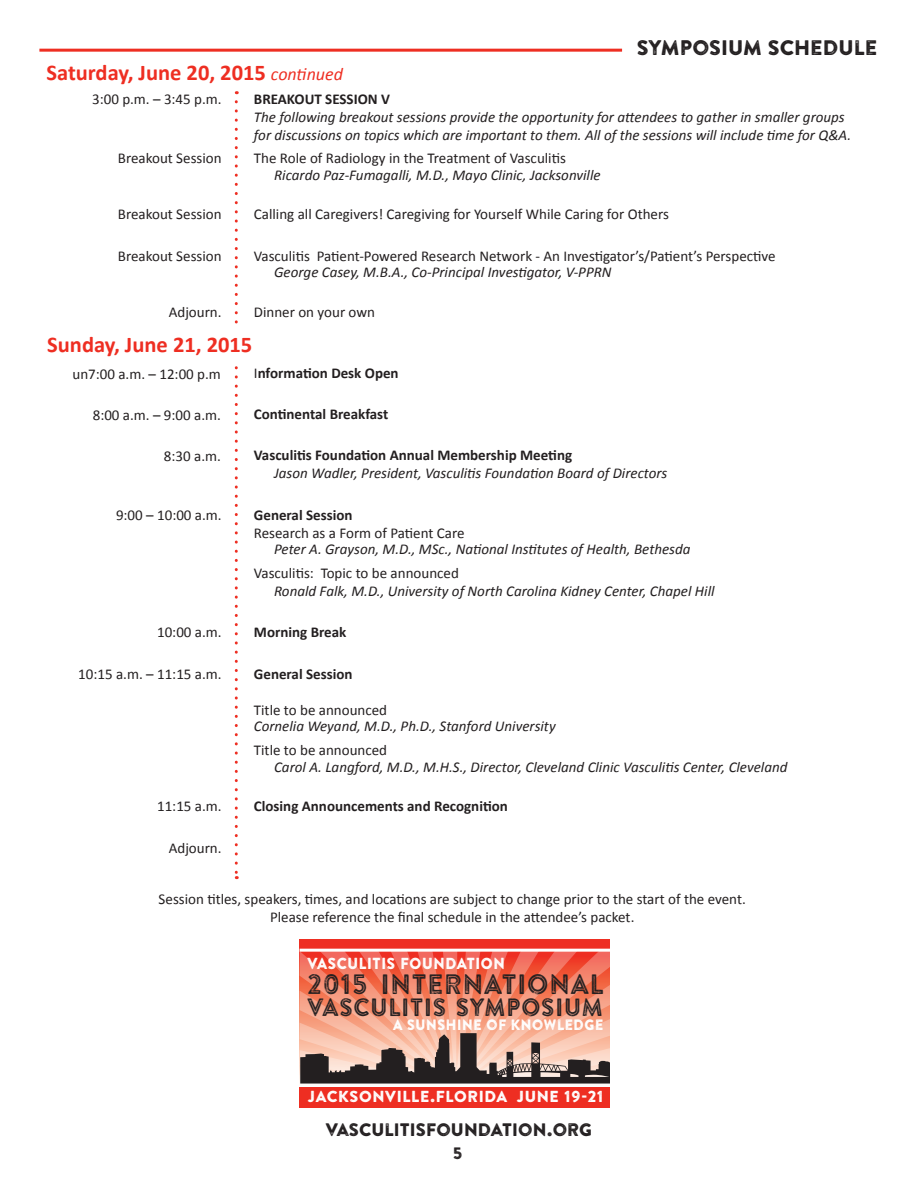
<style>
.page{position:relative;width:918px;height:1188px;background:#fff}
.page>*{position:absolute;margin:0;border:0;box-sizing:border-box;transform-origin:0 0}
.t1{font:27.9px "Brandon Printed Inline";letter-spacing:.01em;color:#231f20;scale:.94 1}
.t2{font:24.9px "Brandon Printed Inline";letter-spacing:.01em;color:#231f20;scale:.94 1}
.t3{font:700 22.5px "Calibri";color:#ee2e22}
.t4{font:21px "Brandon Printed One";letter-spacing:-.03em;color:#231f20}
.t5{font:18px "Brandon Printed One";letter-spacing:-.03em;color:#231f20}
.t6{font:16.5px "Brandon Printed One";color:#231f20}
.t7{font:15.9px "Brandon Printed One";color:#fff}
.t8{font:15.9px "Brandon Printed One";color:#fff;scale:.94 1}
.t9{font:15px "Calibri";color:#231f20}
.t10{font:italic 15px/18px "Calibri";color:#231f20}
.t11{font:700 15px "Calibri";color:#231f20}
.t12{font:15px "Brandon Printed One";color:#fff;scale:.94 1}
.s1{font-weight:400;font-style:italic;font-size:18px}
.s2{font-weight:400}
</style>
<div class="page">
<svg style="left:235px;top:102px;width:3px;height:777px"></svg>
<div style="left:40px;top:329px;width:841px;height:32px;background:#fff"></div>
<hr style="left:39px;top:49px;width:583px;height:3px;background:#ee2e22">
<div style="left:300px;top:940px;width:310px;height:168px;background:#ee2e22"></div>
<svg style="left:300px;top:952px;width:310px;height:135px;background:#d48773"></svg>
<hr style="left:300px;top:949px;width:310px;height:3px;background:#fff">
<p class="t4" style="left:637px;top:35px;width:242px">SYMPOSIUM SCHEDULE</p>
<p class="t3" style="left:46px;top:58px;width:298px">Saturday, June 20, 2015 <span class="s1">continued</span></p>
<p class="t9" style="left:92px;top:89px;width:131px">3:00 p.m. – 3:45 p.m.</p>
<p class="t11" style="left:254px;top:89px;width:138px">BREAKOUT SESSION V</p>
<p class="t10" style="left:254px;top:107px;width:599px">The following breakout sessions provide the opportunity for attendees to gather in smaller groups for discussions on topics which are important to them. All of the sessions will include time for Q&amp;A.</p>
<p class="t9" style="left:118px;top:149px;width:105px">Breakout Session</p>
<p class="t9" style="left:254px;top:149px;width:314px">The Role of Radiology in the Treatment of Vasculitis</p>
<p class="t10" style="left:274px;top:165px;width:328px">Ricardo Paz-Fumagalli, M.D., Mayo Clinic, Jacksonville</p>
<p class="t9" style="left:118px;top:205px;width:105px">Breakout Session</p>
<p class="t9" style="left:254px;top:205px;width:417px">Calling all Caregivers! Caregiving for Yourself While Caring for Others</p>
<p class="t9" style="left:118px;top:246px;width:105px">Breakout Session</p>
<p class="t9" style="left:254px;top:246px;width:523px">Vasculitis Patient-Powered Research Network - An Investigator’s/Patient’s Perspective</p>
<p class="t10" style="left:274px;top:263px;width:339px">George Casey, M.B.A., Co-Principal Investigator, V-PPRN</p>
<p class="t9" style="left:169px;top:302px;width:54px">Adjourn.</p>
<p class="t9" style="left:254px;top:302px;width:123px">Dinner on your own</p>
<p class="t3" style="left:47px;top:331px;width:207px">Sunday, June 21, 2015</p>
<p class="t9" style="left:72px;top:364px;width:150px">un7:00 a.m. – 12:00 p.m</p>
<p class="t11" style="left:254px;top:363px;width:146px"><span class="s2">I</span>nformation Desk Open</p>
<p class="t9" style="left:93px;top:405px;width:130px">8:00 a.m. – 9:00 a.m.</p>
<p class="t11" style="left:254px;top:405px;width:136px">Continental Breakfast</p>
<p class="t9" style="left:164px;top:447px;width:58px">8:30 a.m.</p>
<p class="t11" style="left:254px;top:446px;width:320px">Vasculitis Foundation Annual Membership Meeting</p>
<p class="t10" style="left:274px;top:464px;width:395px">Jason Wadler, President, Vasculitis Foundation Board of Directors</p>
<p class="t9" style="left:116px;top:505px;width:107px">9:00 – 10:00 a.m.</p>
<p class="t11" style="left:254px;top:505px;width:100px">General Session</p>
<p class="t9" style="left:254px;top:523px;width:212px">Research as a Form of Patient Care</p>
<p class="t10" style="left:274px;top:540px;width:418px">Peter A. Grayson, M.D., MSc., National Institutes of Health, Bethesda</p>
<p class="t9" style="left:254px;top:564px;width:206px">Vasculitis: Topic to be announced</p>
<p class="t10" style="left:274px;top:582px;width:442px">Ronald Falk, M.D., University of North Carolina Kidney Center, Chapel Hill</p>
<p class="t9" style="left:157px;top:623px;width:66px">10:00 a.m.</p>
<p class="t11" style="left:254px;top:623px;width:94px">Morning Break</p>
<p class="t9" style="left:78px;top:664px;width:145px">10:15 a.m. – 11:15 a.m.</p>
<p class="t11" style="left:254px;top:664px;width:100px">General Session</p>
<p class="t9" style="left:254px;top:700px;width:135px">Title to be announced</p>
<p class="t10" style="left:254px;top:717px;width:303px">Cornelia Weyand, M.D., Ph.D., Stanford University</p>
<p class="t9" style="left:254px;top:741px;width:135px">Title to be announced</p>
<p class="t10" style="left:274px;top:757px;width:515px">Carol A. Langford, M.D., M.H.S., Director, Cleveland Clinic Vasculitis Center, Cleveland</p>
<p class="t9" style="left:157px;top:797px;width:66px">11:15 a.m.</p>
<p class="t11" style="left:254px;top:797px;width:256px">Closing Announcements and Recognition</p>
<p class="t9" style="left:169px;top:838px;width:54px">Adjourn.</p>
<p class="t9" style="left:159px;top:889px;width:589px">Session titles, speakers, times, and locations are subject to change prior to the start of the event.</p>
<p class="t9" style="left:270px;top:907px;width:366px">Please reference the final schedule in the attendee’s packet.</p>
<p class="t8" style="left:307px;top:954px;width:212px">VASCULITIS FOUNDATION</p>
<p class="t1" style="left:307px;top:967px;width:317px">2015 INTERNATIONAL</p>
<p class="t2" style="left:307px;top:992px;width:317px">VASCULITIS SYMPOSIUM</p>
<p class="t12" style="left:393px;top:1016px;width:226px">A SUNSHINE OF KNOWLEDGE</p>
<p class="t7" style="left:308px;top:1086px;width:297px">JACKSONVILLE.FLORIDA JUNE 19-21</p>
<p class="t5" style="left:326px;top:1118px;width:268px">VASCULITISFOUNDATION.ORG</p>
<p class="t6" style="left:453px;top:1143px;width:11px">5</p>
</div>
